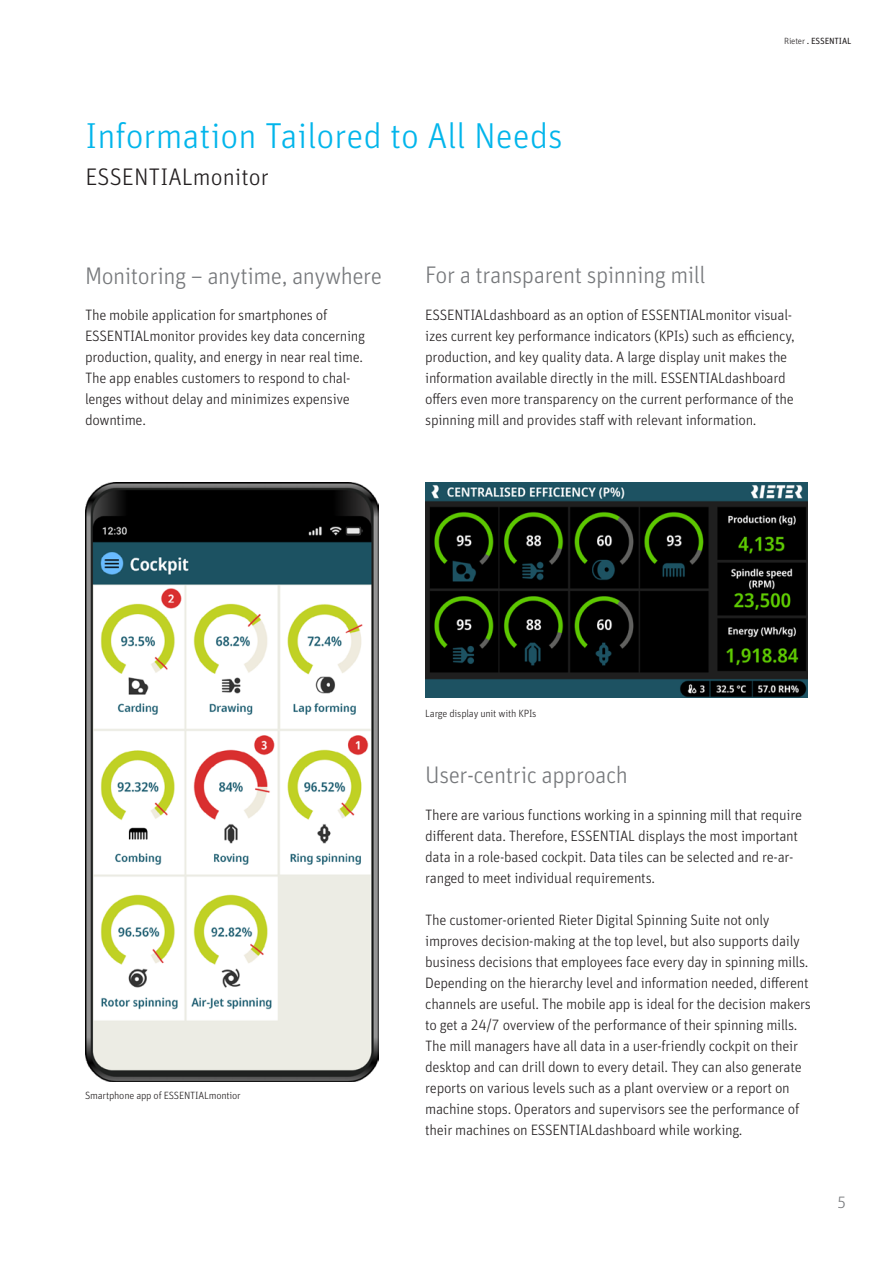
<style>
.page{position:relative;width:893px;height:1263px;background:#fff}
.page>*{position:absolute;margin:0;border:0;box-sizing:border-box;transform-origin:0 0}
.t1{font:300 36px "Unit Pro";color:#02b5eb}
.t2{font:300 24px "Unit Pro";letter-spacing:-.02em;color:#76787b}
.t3{font:300 24px "Unit Pro";color:#231f20}
.t4{font:300 16.5px "Unit Pro";color:#76787b}
.t5{font:300 15px/21px "Unit Pro";letter-spacing:-.02em;color:#231f20}
.t6{font:300 10.5px "Unit Pro";letter-spacing:-.02em;color:#231f20}
.t7{font:9px "Unit Pro";letter-spacing:-.02em;color:#231f20}
.s1{font-weight:300}
</style>
<div class="page">
<img style="left:425px;top:482px;width:383px;height:215px">
<img style="left:85px;top:482px;width:293px;height:599px">
<h1 class="t1" style="left:85px;top:110px;width:479px">Information Tailored to All Needs</h1>
<h2 class="t3" style="left:85px;top:160px;width:185px">ESSENTIALmonitor</h2>
<h2 class="t2" style="left:85px;top:259px;width:299px">Monitoring – anytime, anywhere</h2>
<h2 class="t2" style="left:425px;top:258px;width:282px">For a transparent spinning mill</h2>
<p class="t7" style="left:784px;top:34px;width:69px"><span class="s1">Rieter</span> . ESSENTIAL</p>
<p class="t5" style="left:85px;top:304px;width:282px">The mobile application for smartphones of ESSENTIALmonitor provides key data concerning production, quality, and energy in near real time.<br>The app enables customers to respond to chal&shy;lenges without delay and minimizes expensive downtime.</p>
<p class="t5" style="left:425px;top:304px;width:371px">ESSENTIALdashboard as an option of ESSENTIALmonitor visual&shy;izes current key performance indicators (KPIs) such as efficiency, production, and key quality data. A large display unit makes the information available directly in the mill. ESSENTIALdashboard offers even more transparency on the current performance of the spinning mill and provides staff with relevant information.</p>
<p class="t6" style="left:85px;top:1088px;width:157px">Smartphone app of ESSENTIALmontior</p>
<p class="t6" style="left:425px;top:706px;width:113px">Large display unit with KPIs</p>
<h2 class="t2" style="left:425px;top:758px;width:204px">User-centric approach</h2>
<p class="t5" style="left:425px;top:804px;width:378px">There are various functions working in a spinning mill that require different data. Therefore, ESSENTIAL displays the most important data in a role-based cockpit. Data tiles can be selected and re-ar&shy;ranged to meet individual requirements.</p>
<p class="t5" style="left:425px;top:909px;width:387px">The customer-oriented Rieter Digital Spinning Suite not only improves decision-making at the top level, but also supports daily business decisions that employees face every day in spinning mills.<br>Depending on the hierarchy level and information needed, different channels are useful. The mobile app is ideal for the decision makers to get a 24/7 overview of the performance of their spinning mills.<br>The mill managers have all data in a user-friendly cockpit on their desktop and can drill down to every detail. They can also generate reports on various levels such as a plant overview or a report on machine stops. Operators and supervisors see the performance of their machines on ESSENTIALdashboard while working.</p>
<p class="t4" style="left:838px;top:1191px;width:11px">5</p>
</div>
